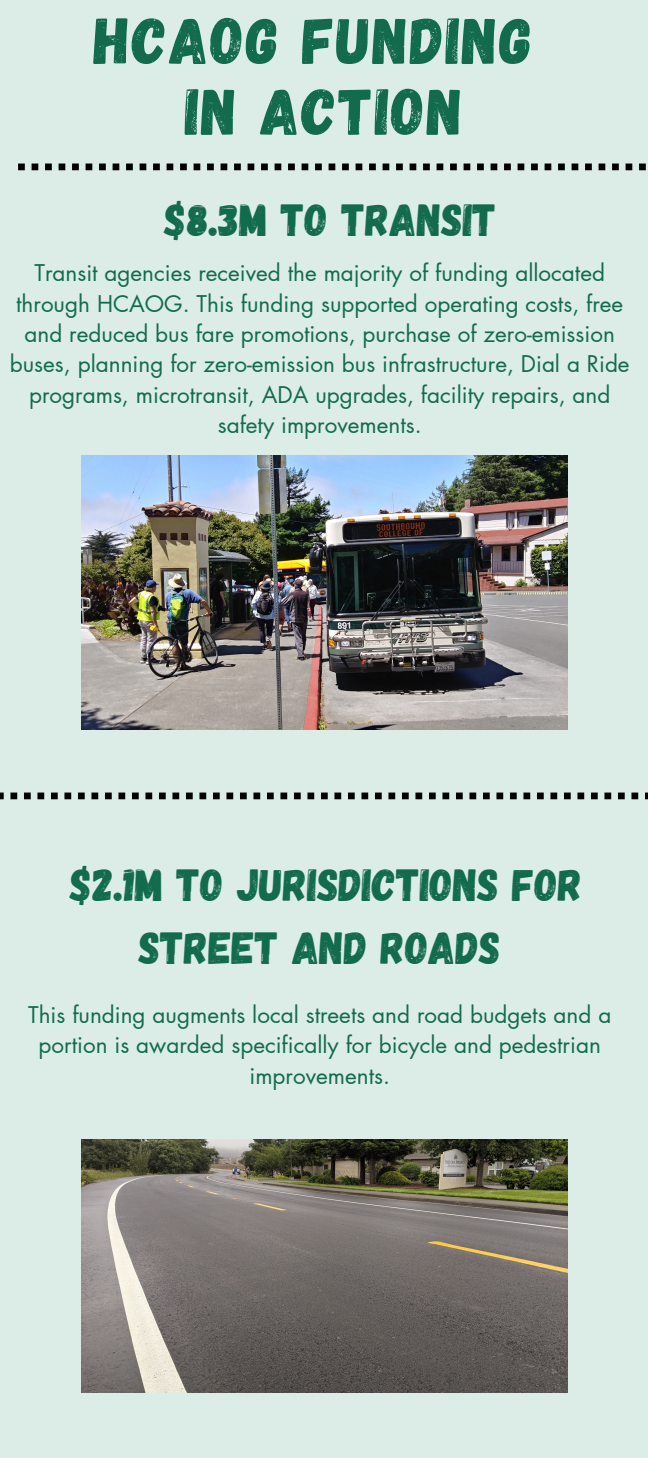
<style>
.page{position:relative;width:648px;height:1458px;background:#dbede6}
.page>*{position:absolute;margin:0;border:0;box-sizing:border-box;transform-origin:0 0}
.t1{font:65.25px "Gagalin";letter-spacing:.03em;color:#136b4e}
.t2{font:45px/62.6px "Gagalin";color:#136b4e;text-align:center}
.t3{font:22.5px/30.4px "Futura LT Pro";color:#136b4e;text-align:center}
</style>
<div class="page">
<img style="left:81px;top:456px;width:486px;height:273px">
<img style="left:81px;top:1139px;width:486px;height:253px">
<svg style="left:18px;top:164px;width:628px;height:6px"></svg>
<svg style="left:0;top:793px;width:648px;height:6px"></svg>
<p class="t1" style="left:94px;top:-2px;width:440px">HCAOG FUNDING</p>
<p class="t1" style="left:185px;top:69px;width:279px">IN ACTION</p>
<p class="t2" style="left:165px;top:186px;width:333px">$8.3M TO TRANSIT</p>
<p class="t3" style="left:10px;top:259px;width:621px">Transit agencies received the majority of funding allocated through HCAOG. This funding supported operating costs, free and reduced bus fare promotions, purchase of zero-emission buses, planning for zero-emission bus infrastructure, Dial a Ride programs, microtransit, ADA upgrades, facility repairs, and safety improvements.</p>
<p class="t2" style="left:70px;top:852px;width:514px">$2.1M TO JURISDICTIONS FOR<br>STREET AND ROADS</p>
<p class="t3" style="left:28px;top:1000px;width:585px">This funding augments local streets and road budgets and a portion is awarded specifically for bicycle and pedestrian improvements.</p>
</div>
